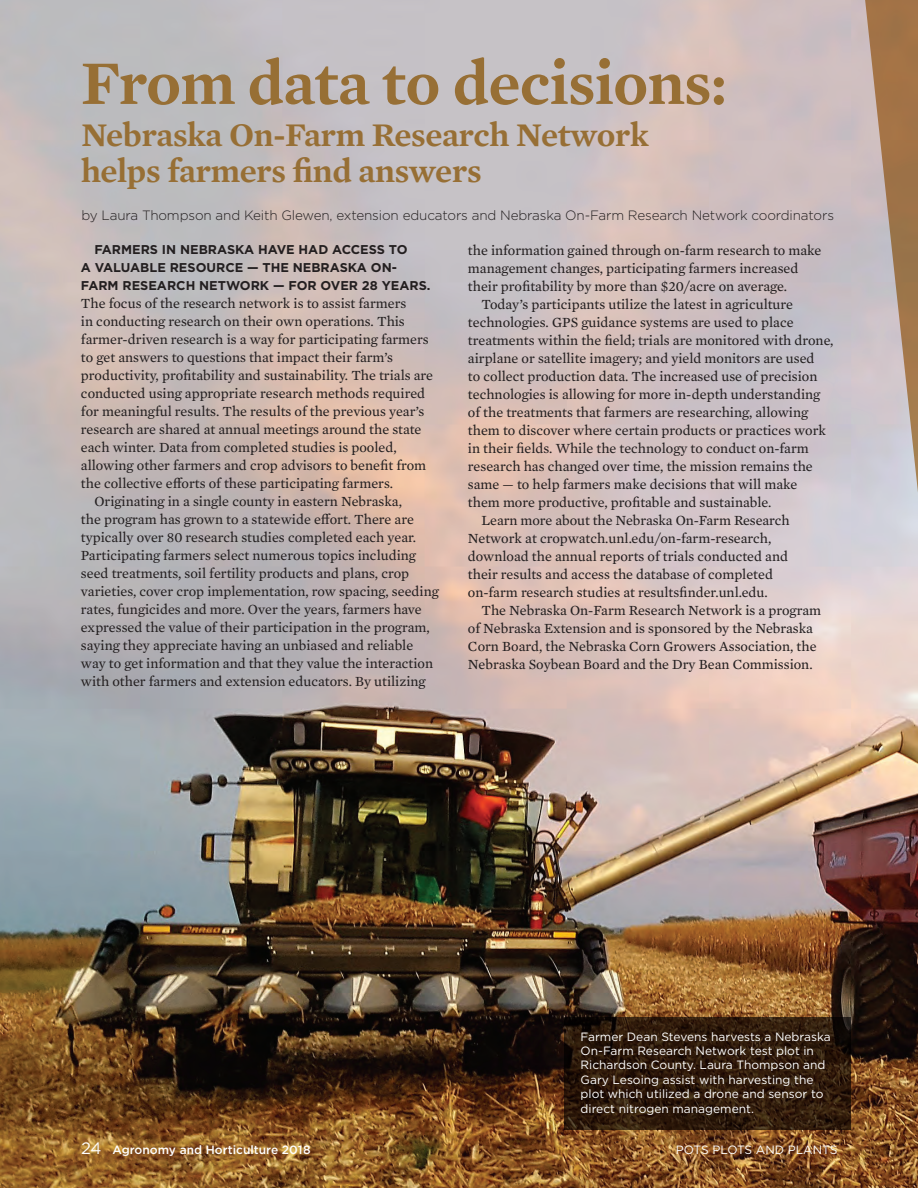
<style>
.page{position:relative;width:918px;height:1188px;background:#fff}
.page>*{position:absolute;margin:0;border:0;box-sizing:border-box;transform-origin:0 0}
.Remembrance{font:600 63.15px "Mercury Text G2";letter-spacing:-.01em;color:#976f35}
.Remembrance-2{font:600 33.75px/35.8px "Mercury Text G2";letter-spacing:-.01em;color:#976f35}
.Body_Copy{font:14.25px/18px "Mercury Text G2";color:#231f20}
.Byline{font:300 13.5px "Gotham";letter-spacing:-.01em;color:#231f20}
.Body_Copy-2{font:700 12.75px/18px "Gotham";color:#231f20}
.Photo_cutlines{font:12px/14.4px "Gotham";color:#fff}
.t1{font:500 12px "Gotham";color:#fff}
.s1{font-weight:400;font-size:16.5px}
</style>
<div class="page">
<img style="left:0;top:0;width:918px;height:1188px">
<svg style="left:863px;top:0;width:55px;height:855px;background:#c3ada1"></svg>
<svg style="left:565px;top:1017px;width:286px;height:113px;background:#2d190b"></svg>
<p class="Remembrance" style="left:81px;top:36px;width:647px">From data to decisions:</p>
<p class="Remembrance-2" style="left:81px;top:115px;width:569px">Nebraska On-Farm Research Network helps farmers find answers</p>
<p class="Byline" style="left:81px;top:206px;width:754px">by Laura Thompson and Keith Glewen, extension educators and Nebraska On-Farm Research Network coordinators</p>
<p class="Body_Copy-2" style="left:81px;top:240px;width:351px;text-indent:14px">FARMERS IN NEBRASKA HAVE HAD ACCESS TO<br>A VALUABLE RESOURCE — THE NEBRASKA ON-<br>FARM RESEARCH NETWORK — FOR OVER 28 YEARS.</p>
<p class="Body_Copy" style="left:81px;top:293px;width:354px">The focus of the research network is to assist farmers<br>in conducting research on their own operations. This farmer-driven research is a way for participating farmers to get answers to questions that impact their farm’s productivity, profitability and sustainability. The trials are conducted using appropriate research methods required for meaningful results. The results of the previous year’s research are shared at annual meetings around the state each winter. Data from completed studies is pooled, allowing other farmers and crop advisors to benefit from the collective efforts of these participating farmers.</p>
<p class="Body_Copy" style="left:81px;top:491px;width:359px;text-indent:13px">Originating in a single county in eastern Nebraska,<br>the program has grown to a statewide effort. There are typically over 80 research studies completed each year.<br>Participating farmers select numerous topics including seed treatments, soil fertility products and plans, crop varieties, cover crop implementation, row spacing, seeding rates, fungicides and more. Over the years, farmers have expressed the value of their participation in the program, saying they appreciate having an unbiased and reliable way to get information and that they value the interaction with other farmers and extension educators. By utilizing</p>
<p class="Body_Copy" style="left:468px;top:240px;width:355px">the information gained through on-farm research to make management changes, participating farmers increased their profitability by more than $20/acre on average.</p>
<p class="Body_Copy" style="left:468px;top:294px;width:367px;text-indent:13px">Today’s participants utilize the latest in agriculture technologies. GPS guidance systems are used to place treatments within the field; trials are monitored with drone, airplane or satellite imagery; and yield monitors are used<br>to collect production data. The increased use of precision technologies is allowing for more in-depth understanding of the treatments that farmers are researching, allowing them to discover where certain products or practices work in their fields. While the technology to conduct on-farm research has changed over time, the mission remains the same — to help farmers make decisions that will make<br>them more productive, profitable and sustainable.</p>
<p class="Body_Copy" style="left:468px;top:510px;width:323px;text-indent:13px">Learn more about the Nebraska On-Farm Research Network at cropwatch.unl.edu/on-farm-research, download the annual reports of trials conducted and their results and access the database of completed on-farm research studies at resultsfinder.unl.edu.</p>
<p class="Body_Copy" style="left:468px;top:600px;width:355px;text-indent:13px">The Nebraska On-Farm Research Network is a program of Nebraska Extension and is sponsored by the Nebraska Corn Board, the Nebraska Corn Growers Association, the Nebraska Soybean Board and the Dry Bean Commission.</p>
<p class="Photo_cutlines" style="left:581px;top:1029px;width:252px">Farmer Dean Stevens harvests a Nebraska On-Farm Research Network test plot in Richardson County. Laura Thompson and Gary Lesoing assist with harvesting the plot which utilized a drone and sensor to direct nitrogen management.</p>
<p class="t1" style="left:81px;top:1142px;width:231px"><span class="s1">24</span> Agronomy and Horticulture 2018</p>
<p class="Photo_cutlines" style="left:676px;top:1143px;width:163px">POTS PLOTS AND PLANTS</p>
</div>
